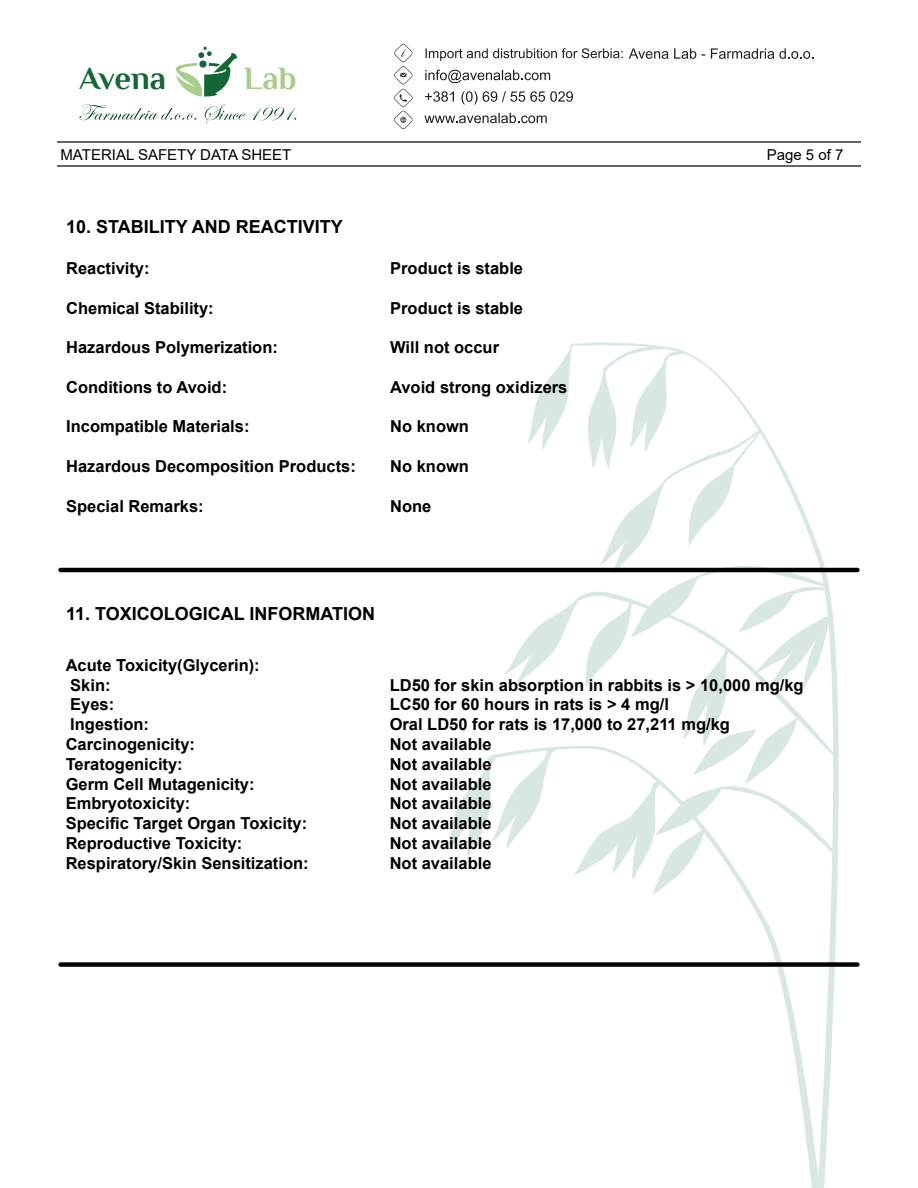
<style>
.page{position:relative;width:918px;height:1188px;background:#fff}
.page>*{position:absolute;margin:0;border:0;box-sizing:border-box;transform-origin:0 0}
.t1{font:700 32.55px "Philosopher";letter-spacing:-.005em;color:#146735}
.t2{font:700 32.55px "Philosopher";color:#a8cd8a}
.t3{font:700 18px "Arial";color:#000}
.t4{font:700 16.5px/19.8px "Arial";color:#000}
.t5{font:15px "Arial";color:#000}
</style>
<div class="page">
<svg style="left:820px;top:567px;width:19px;height:621px"></svg>
<svg style="left:749px;top:899px;width:71px;height:289px"></svg>
<svg style="left:447px;top:343px;width:387px;height:556px"></svg>
<svg style="left:629px;top:48px;width:76px;height:11px"></svg>
<svg style="left:711px;top:48px;width:102px;height:11px"></svg>
<svg style="left:425px;top:70px;width:125px;height:13px"></svg>
<svg style="left:425px;top:91px;width:29px;height:11px"></svg>
<svg style="left:461px;top:91px;width:112px;height:14px"></svg>
<svg style="left:424px;top:113px;width:123px;height:10px"></svg>
<svg style="left:176px;top:46px;width:61px;height:51px"></svg>
<svg style="left:426px;top:48px;width:197px;height:13px"></svg>
<svg style="left:394px;top:44px;width:19px;height:85px"></svg>
<svg style="left:79px;top:104px;width:117px;height:16px"></svg>
<svg style="left:205px;top:104px;width:40px;height:20px"></svg>
<svg style="left:253px;top:107px;width:43px;height:14px"></svg>
<hr style="left:57px;top:141px;width:804px;height:2px;background:#353535">
<hr style="left:57px;top:165px;width:804px;height:2px;background:#353535">
<hr style="left:61px;top:568px;width:796px;height:4px;background:#000">
<div style="left:61px;top:962px;width:796px;height:5px;background:#000"></div>
<h1 class="t1" style="left:79px;top:61px;width:88px">Avena</h1>
<h1 class="t2" style="left:244px;top:61px;width:54px">Lab</h1>
<p class="t5" style="left:61px;top:144px;width:232px">MATERIAL SAFETY DATA SHEET</p>
<p class="t5" style="left:767px;top:144px;width:78px">Page 5 of 7</p>
<p class="t3" style="left:66px;top:214px;width:278px">10. STABILITY AND REACTIVITY</p>
<p class="t4" style="left:66px;top:259px;width:85px">Reactivity:</p>
<p class="t4" style="left:390px;top:259px;width:134px">Product is stable</p>
<p class="t4" style="left:66px;top:298px;width:149px">Chemical Stability:</p>
<p class="t4" style="left:390px;top:298px;width:134px">Product is stable</p>
<p class="t4" style="left:66px;top:338px;width:213px">Hazardous Polymerization:</p>
<p class="t4" style="left:390px;top:338px;width:110px">Will not occur</p>
<p class="t4" style="left:66px;top:377px;width:163px">Conditions to Avoid:</p>
<p class="t4" style="left:390px;top:377px;width:179px">Avoid strong oxidizers</p>
<p class="t4" style="left:66px;top:417px;width:185px">Incompatible Materials:</p>
<p class="t4" style="left:390px;top:417px;width:80px">No known</p>
<p class="t4" style="left:66px;top:457px;width:291px">Hazardous Decomposition Products:</p>
<p class="t4" style="left:390px;top:457px;width:80px">No known</p>
<p class="t4" style="left:66px;top:496px;width:139px">Special Remarks:</p>
<p class="t4" style="left:390px;top:496px;width:43px">None</p>
<p class="t3" style="left:66px;top:601px;width:311px">11. TOXICOLOGICAL INFORMATION</p>
<p class="t4" style="left:66px;top:655px;width:196px">Acute Toxicity(Glycerin):<br>Skin:</p>
<p class="t4" style="left:390px;top:675px;width:416px">LD50 for skin absorption in rabbits is &gt; 10,000 mg/kg</p>
<p class="t4" style="left:70px;top:695px;width:46px">Eyes:</p>
<p class="t4" style="left:390px;top:695px;width:281px">LC50 for 60 hours in rats is &gt; 4 mg/l</p>
<p class="t4" style="left:70px;top:715px;width:80px">Ingestion:</p>
<p class="t4" style="left:390px;top:715px;width:342px">Oral LD50 for rats is 17,000 to 27,211 mg/kg</p>
<p class="t4" style="left:66px;top:735px;width:131px">Carcinogenicity:</p>
<p class="t4" style="left:390px;top:735px;width:103px">Not available</p>
<p class="t4" style="left:66px;top:754px;width:119px">Teratogenicity:</p>
<p class="t4" style="left:390px;top:754px;width:103px">Not available</p>
<p class="t4" style="left:66px;top:774px;width:190px">Germ Cell Mutagenicity:</p>
<p class="t4" style="left:390px;top:774px;width:103px">Not available</p>
<p class="t4" style="left:66px;top:794px;width:126px">Embryotoxicity:</p>
<p class="t4" style="left:390px;top:794px;width:103px">Not available</p>
<p class="t4" style="left:66px;top:814px;width:243px">Specific Target Organ Toxicity:</p>
<p class="t4" style="left:390px;top:814px;width:103px">Not available</p>
<p class="t4" style="left:66px;top:834px;width:178px">Reproductive Toxicity:</p>
<p class="t4" style="left:390px;top:834px;width:103px">Not available</p>
<p class="t4" style="left:66px;top:853px;width:244px">Respiratory/Skin Sensitization:</p>
<p class="t4" style="left:390px;top:853px;width:103px">Not available</p>
</div>
